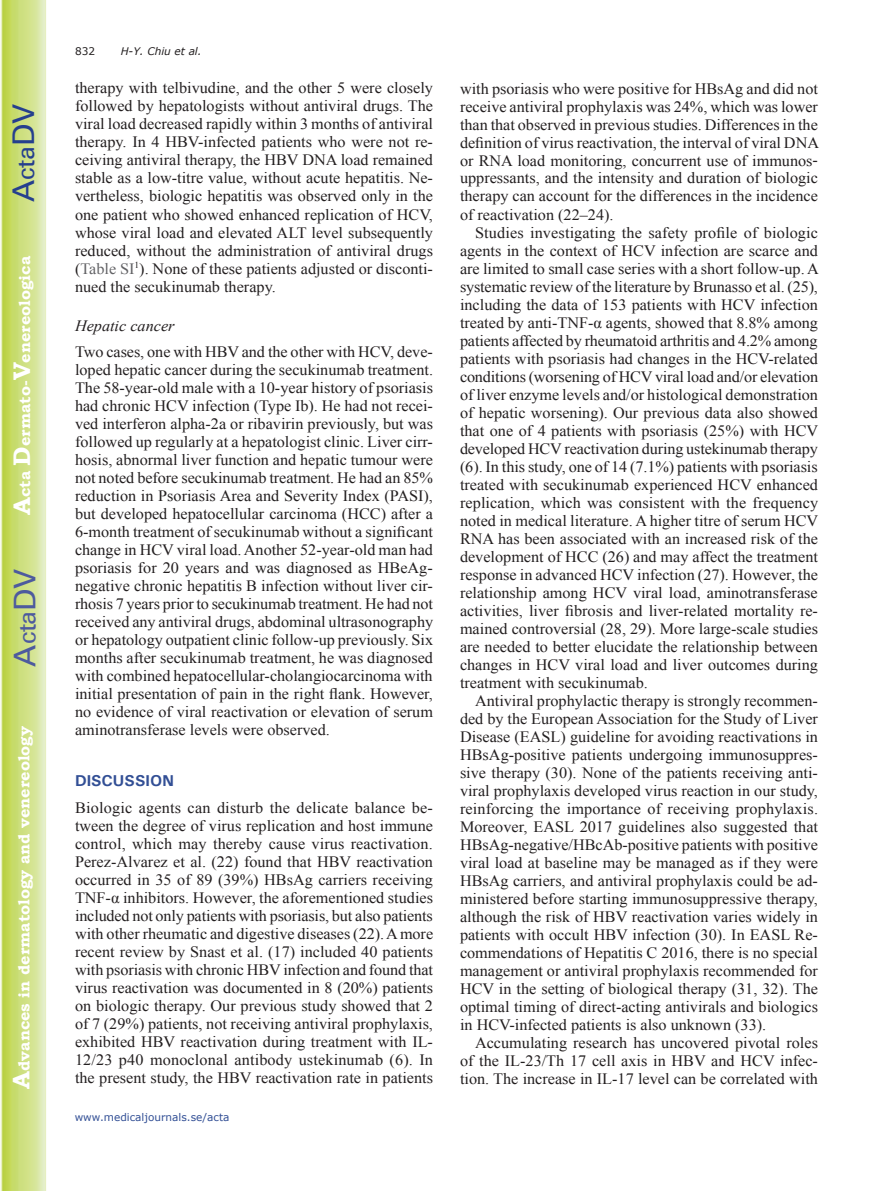
<style>
.page{position:relative;width:893px;height:1191px;background:#fff}
.page>*{position:absolute;margin:0;border:0;box-sizing:border-box;transform-origin:0 0}
.t1{font:30px "Univers";color:#4d5a9e}
.t2{font:30px "Univers";color:#253f8e}
.t3{font:15.75px/18px "Times New Roman";color:#231f20;text-align:justify}
.t4{font:700 15.75px "Bookman Old Style";color:#fff}
.t5{font:italic 15.75px "Times New Roman";color:#231f20}
.t6{font:700 15.75px "Univers";color:#324f95}
.t7{font:10.5px "Verdana";color:#324f95}
.t8{font:italic 10.5px "Verdana";color:#231f20}
.t9{font:10.5px "Verdana";color:#231f20}
.s1{font-size:24px}
.s2{color:#636366}
</style>
<div class="page">
<svg style="left:1px;top:0;width:45px;height:1191px;background:#cfe084"></svg>
<h1 class="t2" style="left:6px;top:202px;width:100px;rotate:-90deg">A<span class="s1">cta</span>DV</h1>
<p class="t4" style="left:15px;top:515px;width:260px;rotate:-90deg"><span class="s1">A</span>cta <span class="s1">D</span>ermato-<span class="s1">V</span>enereologica</p>
<h1 class="t1" style="left:7px;top:666px;width:100px;rotate:-90deg">A<span class="s1">cta</span>DV</h1>
<p class="t4" style="left:15px;top:1088px;width:364px;rotate:-90deg"><span class="s1">A</span>dvances in dermatology and venereology</p>
<p class="t9" style="left:75px;top:44px;width:22px">832</p>
<p class="t8" style="left:121px;top:44px;width:82px">H-Y. Chiu et al.</p>
<p class="t3" style="left:75px;top:79px;width:360px">therapy with telbivudine, and the other 5 were closely followed by hepatologists without antiviral drugs. The viral load decreased rapidly within 3 months of antiviral therapy. In 4 HBV-infected patients who were not re&shy;ceiving antiviral therapy, the HBV DNA load remained stable as a low-titre value, without acute hepatitis. Ne&shy;vertheless, biologic hepatitis was observed only in the one patient who showed enhanced replication of HCV, whose viral load and elevated ALT level subsequently reduced, without the administration of antiviral drugs (<span class="s2">Table SI</span><sup>1</sup>). None of these patients adjusted or disconti&shy;nued the secukinumab therapy.</p>
<p class="t5" style="left:75px;top:315px;width:101px">Hepatic cancer</p>
<p class="t3" style="left:75px;top:342px;width:360px">Two cases, one with HBV and the other with HCV, deve&shy;loped hepatic cancer during the secukinumab treatment.<br>The 58-year-old male with a 10-year history of psoriasis had chronic HCV infection (Type Ib). He had not recei&shy;ved interferon alpha-2a or ribavirin previously, but was followed up regularly at a hepatologist clinic. Liver cirr&shy;hosis, abnormal liver function and hepatic tumour were not noted before secukinumab treatment. He had an 85% reduction in Psoriasis Area and Severity Index (PASI), but developed hepatocellular carcinoma (HCC) after a 6-month treatment of secukinumab without a significant change in HCV viral load. Another 52-year-old man had psoriasis for 20 years and was diagnosed as HBeAg&shy;negative chronic hepatitis B infection without liver cir&shy;rhosis 7 years prior to secukinumab treatment. He had not received any antiviral drugs, abdominal ultrasonography or hepatology outpatient clinic follow-up previously. Six months after secukinumab treatment, he was diagnosed with combined hepatocellular-cholangiocarcinoma with initial presentation of pain in the right flank. However, no evidence of viral reactivation or elevation of serum aminotransferase levels were observed.</p>
<p class="t6" style="left:75px;top:770px;width:100px">DISCUSSION</p>
<p class="t3" style="left:75px;top:798px;width:360px">Biologic agents can disturb the delicate balance be&shy;tween the degree of virus replication and host immune control, which may thereby cause virus reactivation.<br>Perez-Alvarez et al. (22) found that HBV reactivation occurred in 35 of 89 (39%) HBsAg carriers receiving TNF-α inhibitors. However, the aforementioned studies included not only patients with psoriasis, but also patients with other rheumatic and digestive diseases (22). A more recent review by Snast et al. (17) included 40 patients with psoriasis with chronic HBV infection and found that virus reactivation was documented in 8 (20%) patients on biologic therapy. Our previous study showed that 2 of 7 (29%) patients, not receiving antiviral prophylaxis, exhibited HBV reactivation during treatment with IL-12/23 p40 monoclonal antibody ustekinumab (6). In the present study, the HBV reactivation rate in patients</p>
<p class="t7" style="left:75px;top:1110px;width:156px">www.medicaljournals.se/acta</p>
<p class="t3" style="left:460px;top:79px;width:361px">with psoriasis who were positive for HBsAg and did not receive antiviral prophylaxis was 24%, which was lower than that observed in previous studies. Differences in the definition of virus reactivation, the interval of viral DNA or RNA load monitoring, concurrent use of immunos&shy;uppressants, and the intensity and duration of biologic therapy can account for the differences in the incidence of reactivation (22–24).</p>
<p class="t3" style="left:460px;top:223px;width:360px;text-indent:15px">Studies investigating the safety profile of biologic agents in the context of HCV infection are scarce and are limited to small case series with a short follow-up. A systematic review of the literature by Brunasso et al. (25), including the data of 153 patients with HCV infection treated by anti-TNF-α agents, showed that 8.8% among patients affected by rheumatoid arthritis and 4.2% among patients with psoriasis had changes in the HCV-related conditions (worsening of HCV viral load and/or elevation of liver enzyme levels and/or histological demonstration of hepatic worsening). Our previous data also showed that one of 4 patients with psoriasis (25%) with HCV developed HCV reactivation during ustekinumab therapy (6). In this study, one of 14 (7.1%) patients with psoriasis treated with secukinumab experienced HCV enhanced replication, which was consistent with the frequency noted in medical literature. A higher titre of serum HCV RNA has been associated with an increased risk of the development of HCC (26) and may affect the treatment response in advanced HCV infection (27). However, the relationship among HCV viral load, aminotransferase activities, liver fibrosis and liver-related mortality re&shy;mained controversial (28, 29). More large-scale studies are needed to better elucidate the relationship between changes in HCV viral load and liver outcomes during treatment with secukinumab.</p>
<p class="t3" style="left:460px;top:691px;width:360px;text-indent:15px">Antiviral prophylactic therapy is strongly recommen&shy;ded by the European Association for the Study of Liver Disease (EASL) guideline for avoiding reactivations in HBsAg-positive patients undergoing immunosuppres&shy;sive therapy (30). None of the patients receiving anti&shy;viral prophylaxis developed virus reaction in our study, reinforcing the importance of receiving prophylaxis.<br>Moreover, EASL 2017 guidelines also suggested that HBsAg-negative/HBcAb-positive patients with positive viral load at baseline may be managed as if they were HBsAg carriers, and antiviral prophylaxis could be ad&shy;ministered before starting immunosuppressive therapy, although the risk of HBV reactivation varies widely in patients with occult HBV infection (30). In EASL Re&shy;commendations of Hepatitis C 2016, there is no special management or antiviral prophylaxis recommended for HCV in the setting of biological therapy (31, 32). The optimal timing of direct-acting antivirals and biologics in HCV-infected patients is also unknown (33).</p>
<p class="t3" style="left:460px;top:1033px;width:360px;text-indent:15px">Accumulating research has uncovered pivotal roles of the IL-23/Th 17 cell axis in HBV and HCV infec&shy;tion. The increase in IL-17 level can be correlated with</p>
</div>
